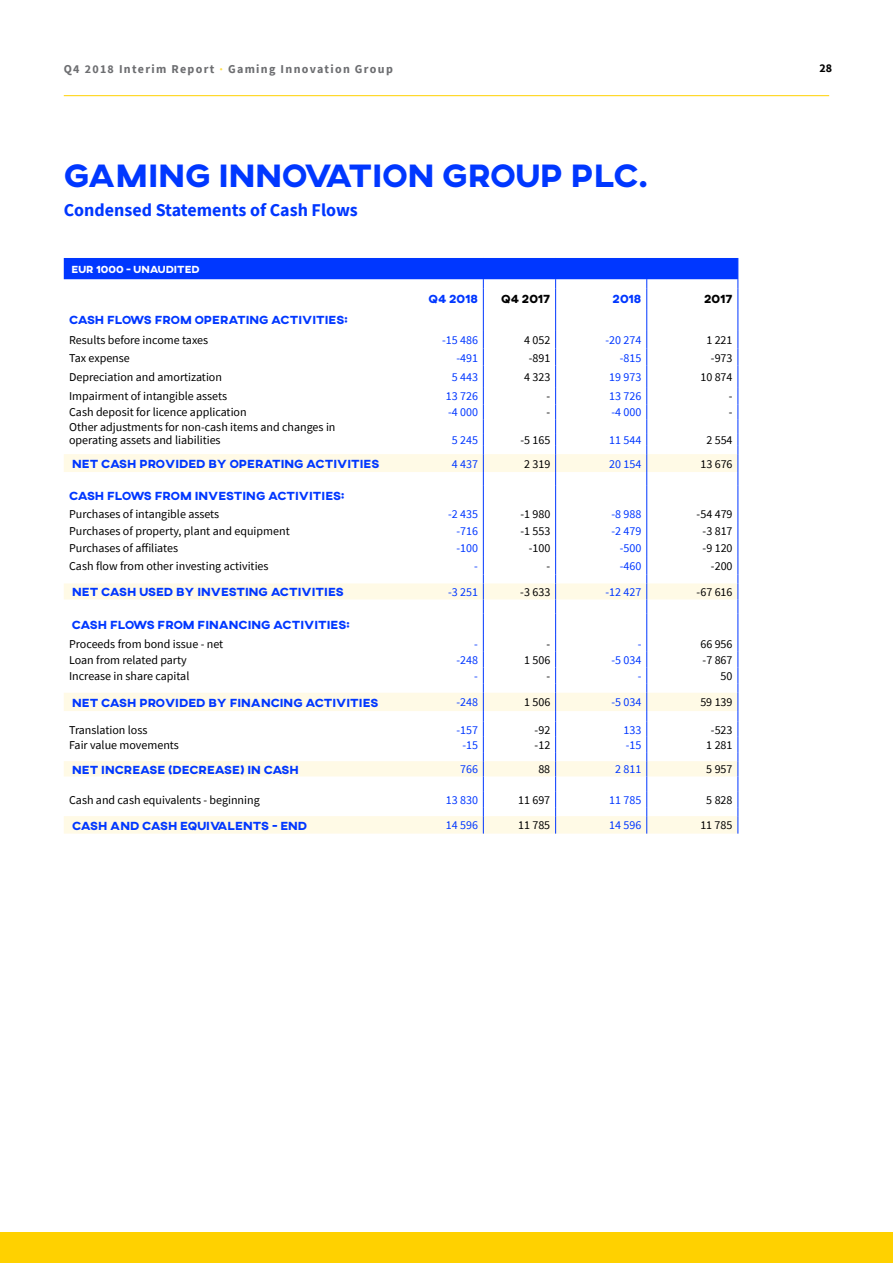
<style>
.page{position:relative;width:893px;height:1263px;background:#fff}
.page>*{position:absolute;margin:0;border:0;box-sizing:border-box;transform-origin:0 0}
.t1{font:800 33px "AXIS";color:#0037ff}
.t2{font:700 18px "Source Sans Pro";color:#0037ff}
.t3{font:12px/12.9px "Source Sans Pro";color:#000}
.t4{font:800 12px "AXIS";color:#0037ff}
.t5{font:12px "Source Sans Pro";color:#0037ff}
.t6{font:700 12px "Source Sans Pro";letter-spacing:.11em;color:#6d6e71}
.t7{font:800 12px "AXIS";color:#000}
.t8{font:700 12px "Source Sans Pro";color:#000}
.t9{font:800 10.5px "AXIS";color:#fff}
.s1{color:#ffdf4d}
</style>
<div class="page">
<div style="left:0;top:1232px;width:892px;height:31px;background:#ffd100"></div>
<hr style="left:64px;top:95px;width:765px;height:1px;background:#ffd100">
<svg style="left:64px;top:258px;width:675px;height:576px"></svg>
<hr style="left:892px;top:0;width:1px;height:1263px;background:#0037ff">
<p class="t6" style="left:64px;top:61px;width:331px">Q4 2018 Interim Report <span class="s1">·</span> Gaming Innovation Group</p>
<p class="t8" style="left:819px;top:60px;width:14px">28</p>
<h1 class="t1" style="left:64px;top:154px;width:585px">GAMING INNOVATION GROUP PLC.</h1>
<h2 class="t2" style="left:64px;top:198px;width:296px">Condensed Statements of Cash Flows</h2>
<p class="t9" style="left:72px;top:262px;width:130px">EUR 1000 - UNAUDITED</p>
<p class="t4" style="left:428px;top:291px;width:51px">Q4 2018</p>
<p class="t7" style="left:501px;top:291px;width:51px">Q4 2017</p>
<p class="t4" style="left:613px;top:291px;width:30px">2018</p>
<p class="t7" style="left:704px;top:291px;width:30px">2017</p>
<p class="t4" style="left:69px;top:312px;width:280px">CASH FLOWS FROM OPERATING ACTIVITIES:</p>
<p class="t3" style="left:69px;top:333px;width:141px">Results before income taxes</p>
<p class="t5" style="left:442px;top:332px;width:37px">-15 486</p>
<p class="t3" style="left:524px;top:333px;width:28px">4 052</p>
<p class="t5" style="left:605px;top:332px;width:37px">-20 274</p>
<p class="t3" style="left:706px;top:333px;width:28px">1 221</p>
<p class="t3" style="left:69px;top:351px;width:62px">Tax expense</p>
<p class="t5" style="left:456px;top:350px;width:23px">-491</p>
<p class="t3" style="left:529px;top:351px;width:23px">-891</p>
<p class="t5" style="left:620px;top:350px;width:23px">-815</p>
<p class="t3" style="left:711px;top:351px;width:23px">-973</p>
<p class="t3" style="left:69px;top:370px;width:154px">Depreciation and amortization</p>
<p class="t5" style="left:452px;top:369px;width:28px">5 443</p>
<p class="t3" style="left:524px;top:370px;width:28px">4 323</p>
<p class="t5" style="left:609px;top:369px;width:34px">19 973</p>
<p class="t3" style="left:700px;top:370px;width:34px">10 874</p>
<p class="t3" style="left:69px;top:390px;width:159px">Impairment of intangible assets</p>
<p class="t5" style="left:446px;top:389px;width:34px">13 726</p>
<p class="t3" style="left:547px;top:390px;width:5px">-</p>
<p class="t5" style="left:609px;top:389px;width:34px">13 726</p>
<p class="t3" style="left:729px;top:390px;width:5px">-</p>
<p class="t3" style="left:69px;top:406px;width:179px">Cash deposit for licence application</p>
<p class="t5" style="left:448px;top:405px;width:31px">-4 000</p>
<p class="t3" style="left:547px;top:406px;width:5px">-</p>
<p class="t5" style="left:611px;top:405px;width:31px">-4 000</p>
<p class="t3" style="left:729px;top:406px;width:5px">-</p>
<p class="t3" style="left:69px;top:420px;width:268px">Other adjustments for non-cash items and changes in operating assets and liabilities</p>
<p class="t5" style="left:452px;top:432px;width:28px">5 245</p>
<p class="t3" style="left:520px;top:433px;width:31px">-5 165</p>
<p class="t5" style="left:609px;top:432px;width:34px">11 544</p>
<p class="t3" style="left:706px;top:433px;width:28px">2 554</p>
<p class="t4" style="left:72px;top:456px;width:309px">NET CASH PROVIDED BY OPERATING ACTIVITIES</p>
<p class="t5" style="left:452px;top:456px;width:28px">4 437</p>
<p class="t3" style="left:524px;top:457px;width:28px">2 319</p>
<p class="t5" style="left:609px;top:456px;width:34px">20 154</p>
<p class="t3" style="left:700px;top:457px;width:34px">13 676</p>
<p class="t4" style="left:69px;top:488px;width:277px">CASH FLOWS FROM INVESTING ACTIVITIES:</p>
<p class="t3" style="left:69px;top:507px;width:152px">Purchases of intangible assets</p>
<p class="t5" style="left:448px;top:506px;width:31px">-2 435</p>
<p class="t3" style="left:520px;top:507px;width:31px">-1 980</p>
<p class="t5" style="left:611px;top:506px;width:31px">-8 988</p>
<p class="t3" style="left:697px;top:507px;width:37px">-54 479</p>
<p class="t3" style="left:69px;top:524px;width:222px">Purchases of property, plant and equipment</p>
<p class="t5" style="left:456px;top:523px;width:23px">-716</p>
<p class="t3" style="left:520px;top:524px;width:31px">-1 553</p>
<p class="t5" style="left:611px;top:523px;width:31px">-2 479</p>
<p class="t3" style="left:703px;top:524px;width:31px">-3 817</p>
<p class="t3" style="left:69px;top:541px;width:110px">Purchases of affiliates</p>
<p class="t5" style="left:456px;top:540px;width:23px">-100</p>
<p class="t3" style="left:529px;top:541px;width:23px">-100</p>
<p class="t5" style="left:620px;top:540px;width:23px">-500</p>
<p class="t3" style="left:703px;top:541px;width:31px">-9 120</p>
<p class="t3" style="left:69px;top:559px;width:201px">Cash flow from other investing activities</p>
<p class="t5" style="left:474px;top:558px;width:5px">-</p>
<p class="t3" style="left:547px;top:559px;width:5px">-</p>
<p class="t5" style="left:620px;top:558px;width:23px">-460</p>
<p class="t3" style="left:711px;top:559px;width:23px">-200</p>
<p class="t4" style="left:72px;top:584px;width:273px">NET CASH USED BY INVESTING ACTIVITIES</p>
<p class="t5" style="left:448px;top:584px;width:31px">-3 251</p>
<p class="t3" style="left:520px;top:585px;width:31px">-3 633</p>
<p class="t5" style="left:605px;top:584px;width:37px">-12 427</p>
<p class="t3" style="left:697px;top:585px;width:37px">-67 616</p>
<p class="t4" style="left:72px;top:617px;width:279px">CASH FLOWS FROM FINANCING ACTIVITIES:</p>
<p class="t3" style="left:69px;top:637px;width:156px">Proceeds from bond issue - net</p>
<p class="t5" style="left:474px;top:636px;width:5px">-</p>
<p class="t3" style="left:547px;top:637px;width:5px">-</p>
<p class="t5" style="left:638px;top:636px;width:5px">-</p>
<p class="t3" style="left:700px;top:637px;width:34px">66 956</p>
<p class="t3" style="left:69px;top:653px;width:119px">Loan from related party</p>
<p class="t5" style="left:456px;top:652px;width:23px">-248</p>
<p class="t3" style="left:524px;top:653px;width:28px">1 506</p>
<p class="t5" style="left:611px;top:652px;width:31px">-5 034</p>
<p class="t3" style="left:703px;top:653px;width:31px">-7 867</p>
<p class="t3" style="left:69px;top:670px;width:122px">Increase in share capital</p>
<p class="t5" style="left:474px;top:668px;width:5px">-</p>
<p class="t3" style="left:547px;top:670px;width:5px">-</p>
<p class="t5" style="left:638px;top:668px;width:5px">-</p>
<p class="t3" style="left:721px;top:670px;width:13px">50</p>
<p class="t4" style="left:72px;top:695px;width:308px">NET CASH PROVIDED BY FINANCING ACTIVITIES</p>
<p class="t5" style="left:456px;top:695px;width:23px">-248</p>
<p class="t3" style="left:524px;top:696px;width:28px">1 506</p>
<p class="t5" style="left:611px;top:695px;width:31px">-5 034</p>
<p class="t3" style="left:700px;top:696px;width:34px">59 139</p>
<p class="t3" style="left:69px;top:723px;width:80px">Translation loss</p>
<p class="t5" style="left:456px;top:722px;width:23px">-157</p>
<p class="t3" style="left:535px;top:723px;width:17px">-92</p>
<p class="t5" style="left:623px;top:722px;width:19px">133</p>
<p class="t3" style="left:711px;top:723px;width:23px">-523</p>
<p class="t3" style="left:69px;top:738px;width:111px">Fair value movements</p>
<p class="t5" style="left:462px;top:737px;width:17px">-15</p>
<p class="t3" style="left:535px;top:738px;width:17px">-12</p>
<p class="t5" style="left:626px;top:737px;width:17px">-15</p>
<p class="t3" style="left:706px;top:738px;width:28px">1 281</p>
<p class="t4" style="left:72px;top:761px;width:228px">NET INCREASE (DECREASE) IN CASH</p>
<p class="t5" style="left:460px;top:762px;width:19px">766</p>
<p class="t3" style="left:538px;top:763px;width:13px">88</p>
<p class="t5" style="left:615px;top:762px;width:28px">2 811</p>
<p class="t3" style="left:706px;top:763px;width:28px">5 957</p>
<p class="t3" style="left:69px;top:793px;width:192px">Cash and cash equivalents - beginning</p>
<p class="t5" style="left:446px;top:792px;width:34px">13 830</p>
<p class="t3" style="left:518px;top:793px;width:34px">11 697</p>
<p class="t5" style="left:609px;top:792px;width:34px">11 785</p>
<p class="t3" style="left:706px;top:793px;width:28px">5 828</p>
<p class="t4" style="left:72px;top:818px;width:236px">CASH AND CASH EQUIVALENTS - END</p>
<p class="t5" style="left:446px;top:818px;width:34px">14 596</p>
<p class="t3" style="left:518px;top:819px;width:34px">11 785</p>
<p class="t5" style="left:609px;top:818px;width:34px">14 596</p>
<p class="t3" style="left:700px;top:819px;width:34px">11 785</p>
</div>
